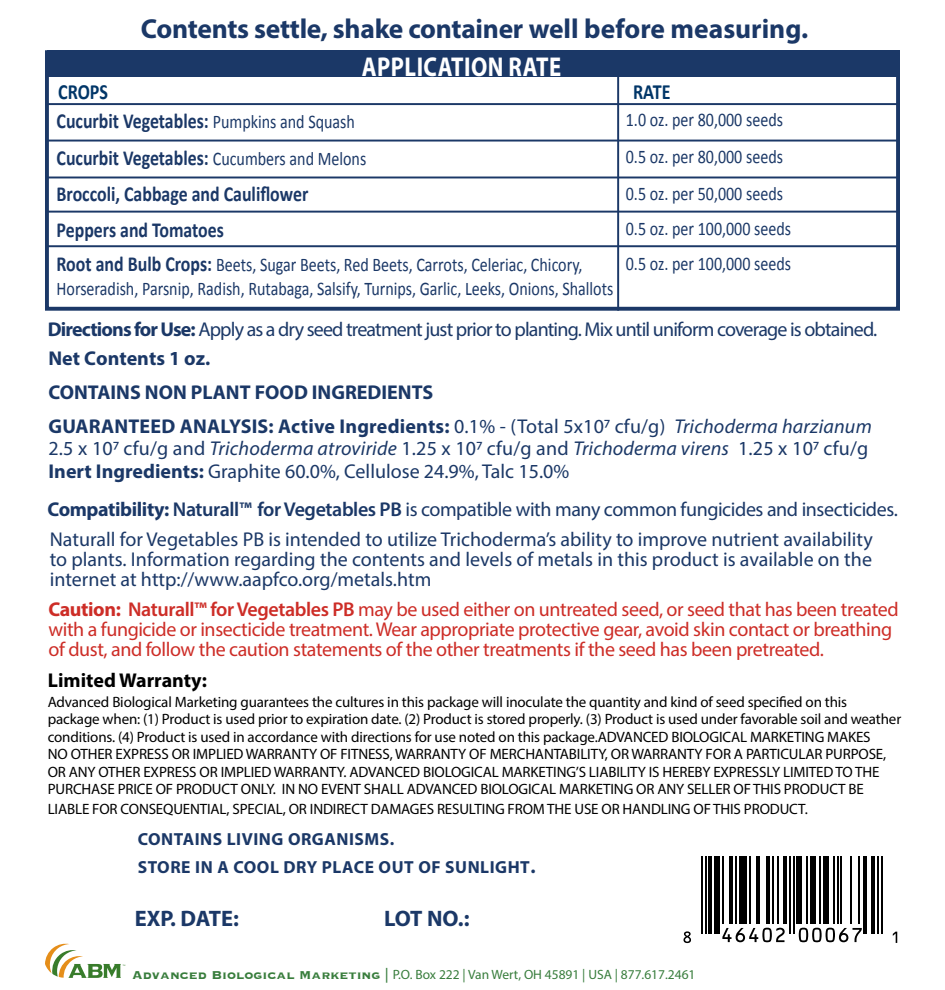
<style>
.page{position:relative;width:945px;height:990px;background:#fff}
.page>*{position:absolute;margin:0;border:0;box-sizing:border-box;transform-origin:0 0}
.t1{font:700 27.5px "Myriad Pro";letter-spacing:-.01em;color:#1b3867}
.t2{font:700 27.25px "Myriad Pro";letter-spacing:.02em;color:#fff;scale:.83 1}
.t3{font:700 22.5px "Myriad Pro";letter-spacing:-.01em;color:#1b3867}
.t4{font:700 21.75px "Calibri";color:#013668;scale:.83 1}
.t5{font:700 21.5px/37px "Calibri";color:#1b3867;scale:.83 1}
.t6{font:20px/20px "Myriad Pro";letter-spacing:-.02em;color:#1b3867;text-align:justify}
.t7{font:20px/20px "Myriad Pro";letter-spacing:-.02em;color:#cd2d27}
.t8{font:20px/22.5px "Myriad Pro";color:#1b3867}
.t9{font:700 20px/33.8px "Myriad Pro";color:#1b3867}
.t10{font:20px "Myriad Pro";letter-spacing:-.04em;color:#1b3867}
.t11{font:700 20px "Myriad Pro";color:#000}
.t12{font:19.25px/36.8px "Calibri";color:#1b3867;scale:.83 1}
.t13{font:700 17.5px/27.2px "Myriad Pro";letter-spacing:.03em;color:#1b3867}
.t14{font:15px/17.5px "Myriad Pro";letter-spacing:-.01em;color:#000}
.t15{font:13.5px "Myriad Pro";color:#387d3c}
.s1{font-weight:400;font-size:19.25px}
.s2{font-weight:700;font-size:21.5px}
.s3{font-weight:700}
.s4{font-weight:400}
.s5{font-weight:400;font-style:italic}
.s6{font-style:italic}
.s7{font-weight:600}
.s8{font-size:20px}
.s9{font-family:"Copperplate";font-weight:700;font-size:14.75px}
.s10{font-family:"Copperplate";font-size:14.75px}
</style>
<div class="page">
<div style="left:48px;top:50px;width:852px;height:27px;background:#1b3867"></div>
<div style="left:45px;top:50px;width:855px;height:261px;border:4px solid #1b3867"></div>
<hr style="left:48px;top:103px;width:851px;height:2px;background:#1b3867">
<hr style="left:48px;top:211px;width:851px;height:2px;background:#1b3867">
<hr style="left:48px;top:140px;width:851px;height:2px;background:#1b3867">
<hr style="left:48px;top:177px;width:851px;height:1px;background:#1b3867">
<hr style="left:48px;top:245px;width:851px;height:2px;background:#1b3867">
<hr style="left:617px;top:75px;width:2px;height:236px;background:#1b3867">
<svg style="left:45px;top:943px;width:76px;height:35px"></svg>
<hr style="left:701px;top:856px;width:2px;height:77px;background:#000">
<hr style="left:705px;top:856px;width:1px;height:77px;background:#000">
<hr style="left:708px;top:856px;width:4px;height:77px;background:#000">
<div style="left:714px;top:856px;width:6px;height:77px;background:#000"></div>
<hr style="left:722px;top:856px;width:2px;height:68px;background:#000">
<hr style="left:730px;top:856px;width:3px;height:68px;background:#000">
<hr style="left:735px;top:856px;width:2px;height:68px;background:#000">
<div style="left:739px;top:856px;width:8px;height:68px;background:#000"></div>
<hr style="left:749px;top:856px;width:1px;height:68px;background:#000">
<hr style="left:756px;top:856px;width:4px;height:68px;background:#000">
<hr style="left:766px;top:856px;width:4px;height:68px;background:#000">
<hr style="left:772px;top:856px;width:1px;height:68px;background:#000">
<hr style="left:778px;top:856px;width:1px;height:68px;background:#000">
<hr style="left:783px;top:856px;width:4px;height:68px;background:#000">
<hr style="left:789px;top:856px;width:2px;height:77px;background:#000">
<hr style="left:793px;top:856px;width:1px;height:77px;background:#000">
<div style="left:797px;top:856px;width:5px;height:68px;background:#000"></div>
<hr style="left:806px;top:856px;width:2px;height:68px;background:#000">
<div style="left:810px;top:856px;width:5px;height:68px;background:#000"></div>
<hr style="left:820px;top:856px;width:1px;height:68px;background:#000">
<div style="left:823px;top:856px;width:6px;height:68px;background:#000"></div>
<hr style="left:833px;top:856px;width:2px;height:68px;background:#000">
<hr style="left:837px;top:856px;width:1px;height:68px;background:#000">
<hr style="left:841px;top:856px;width:1px;height:68px;background:#000">
<hr style="left:850px;top:856px;width:2px;height:68px;background:#000">
<hr style="left:858px;top:856px;width:1px;height:68px;background:#000">
<hr style="left:864px;top:856px;width:3px;height:77px;background:#000">
<hr style="left:871px;top:856px;width:4px;height:77px;background:#000">
<hr style="left:877px;top:856px;width:2px;height:77px;background:#000">
<hr style="left:881px;top:856px;width:1px;height:77px;background:#000">
<svg style="left:684px;top:931px;width:7px;height:12px"></svg>
<svg style="left:722px;top:928px;width:63px;height:14px"></svg>
<svg style="left:799px;top:928px;width:63px;height:14px"></svg>
<svg style="left:893px;top:932px;width:4px;height:11px"></svg>
<h1 class="t1" style="left:141px;top:11px;width:669px">Contents settle, shake container well before measuring.</h1>
<h3 class="t4" style="left:58px;top:77px;width:62px">CROPS</h3>
<h2 class="t2" style="left:362px;top:49px;width:242px">APPLICATION RATE</h2>
<h3 class="t5" style="left:57px;top:102px;width:375px">Cucurbit Vegetables: <span class="s1">Pumpkins and Squash<br></span>Cucurbit Vegetables: <span class="s1">Cucumbers and Melons</span></h3>
<h3 class="t5" style="left:57px;top:176px;width:305px">Broccoli, Cabbage and Cauliflower</h3>
<h3 class="t5" style="left:57px;top:212px;width:203px">Peppers and Tomatoes</h3>
<p class="t12" style="left:57px;top:254px;width:672px;line-height:23.2px"><span class="s2">Root and Bulb Crops:</span> Beets, Sugar Beets, Red Beets, Carrots, Celeriac, Chicory,<br>Horseradish, Parsnip, Radish, Rutabaga, Salsify, Turnips, Garlic, Leeks, Onions, Shallots</p>
<h3 class="t4" style="left:633px;top:78px;width:47px">RATE</h3>
<p class="t12" style="left:626px;top:101px;width:191px;text-align:justify">1.0 oz. per 80,000 seeds 0.5 oz. per 80,000 seeds 0.5 oz. per 50,000 seeds</p>
<p class="t12" style="left:626px;top:210px;width:201px">0.5 oz. per 100,000 seeds</p>
<p class="t12" style="left:626px;top:245px;width:201px">0.5 oz. per 100,000 seeds</p>
<h3 class="t10" style="left:48px;top:317px;width:831px"><span class="s3">Directions for Use:</span> Apply as a dry seed treatment just prior to planting. Mix until uniform coverage is obtained.</h3>
<h3 class="t9" style="left:49px;top:341px;width:825px">Net Contents 1 oz.<br>CONTAINS NON PLANT FOOD INGREDIENTS<br>GUARANTEED ANALYSIS: Active Ingredients: <span class="s4">0.1% - (Total 5x107 cfu/g)</span> <span class="s5">Trichoderma harzianum</span></h3>
<h3 class="t8" style="left:49px;top:437px;width:821px">2.5 x 107 cfu/g and <span class="s6">Trichoderma atroviride</span> 1.25 x 107 cfu/g and <span class="s6">Trichoderma virens</span> 1.25 x 107 cfu/g<br><span class="s3">Inert Ingredients:</span> Graphite 60.0%, Cellulose 24.9%, Talc 15.0%</h3>
<h3 class="t6" style="left:48px;top:499px;width:852px"><span class="s3">Compatibility:</span> <span class="s7">Naturall™ for Vegetables PB</span> is compatible with many common fungicides and insecticides.</h3>
<p class="t6" style="left:50px;top:529px;width:825px">Naturall for Vegetables PB is intended to utilize Trichoderma’s ability to improve nutrient availability to plants. Information regarding the contents and levels of metals in this product is available on the internet at http://www.aapfco.org/metals.htm</p>
<p class="t7" style="left:49px;top:599px;width:852px"><span class="s3">Caution:</span> <span class="s7">Naturall™ for Vegetables PB</span> may be used either on untreated seed, or seed that has been treated with a fungicide or insecticide treatment. Wear appropriate protective gear, avoid skin contact or breathing of dust, and follow the caution statements of the other treatments if the seed has been pretreated.</p>
<h3 class="t11" style="left:48px;top:667px;width:161px">Limited Warranty:</h3>
<p class="t14" style="left:48px;top:693px;width:855px">Advanced Biological Marketing guarantees the cultures in this package will inoculate the quantity and kind of seed specified on this package when: (1) Product is used prior to expiration date. (2) Product is stored properly. (3) Product is used under favorable soil and weather conditions. (4) Product is used in accordance with directions for use noted on this package.ADVANCED BIOLOGICAL MARKETING MAKES<br>NO OTHER EXPRESS OR IMPLIED WARRANTY OF FITNESS, WARRANTY OF MERCHANTABILITY, OR WARRANTY FOR A PARTICULAR PURPOSE, OR ANY OTHER EXPRESS OR IMPLIED WARRANTY. ADVANCED BIOLOGICAL MARKETING’S LIABILITY IS HEREBY EXPRESSLY LIMITED TO THE PURCHASE PRICE OF PRODUCT ONLY. IN NO EVENT SHALL ADVANCED BIOLOGICAL MARKETING OR ANY SELLER OF THIS PRODUCT BE</p>
<p class="t14" style="left:48px;top:800px;width:762px">LIABLE FOR CONSEQUENTIAL, SPECIAL, OR INDIRECT DAMAGES RESULTING FROM THE USE OR HANDLING OF THIS PRODUCT.</p>
<p class="t13" style="left:138px;top:825px;width:399px">CONTAINS LIVING ORGANISMS.<br>STORE IN A COOL DRY PLACE OUT OF SUNLIGHT<span class="s8">.</span></p>
<h3 class="t3" style="left:135px;top:904px;width:106px">EXP. DATE:</h3>
<h3 class="t3" style="left:384px;top:904px;width:87px">LOT NO.:</h3>
<p class="t15" style="left:132px;top:966px;width:565px"><span class="s9">Advanced Biological Marketing</span> <span class="s10">|</span> P.O. Box 222 | Van Wert, OH 45891 | USA | 877.617.2461</p>
</div>
